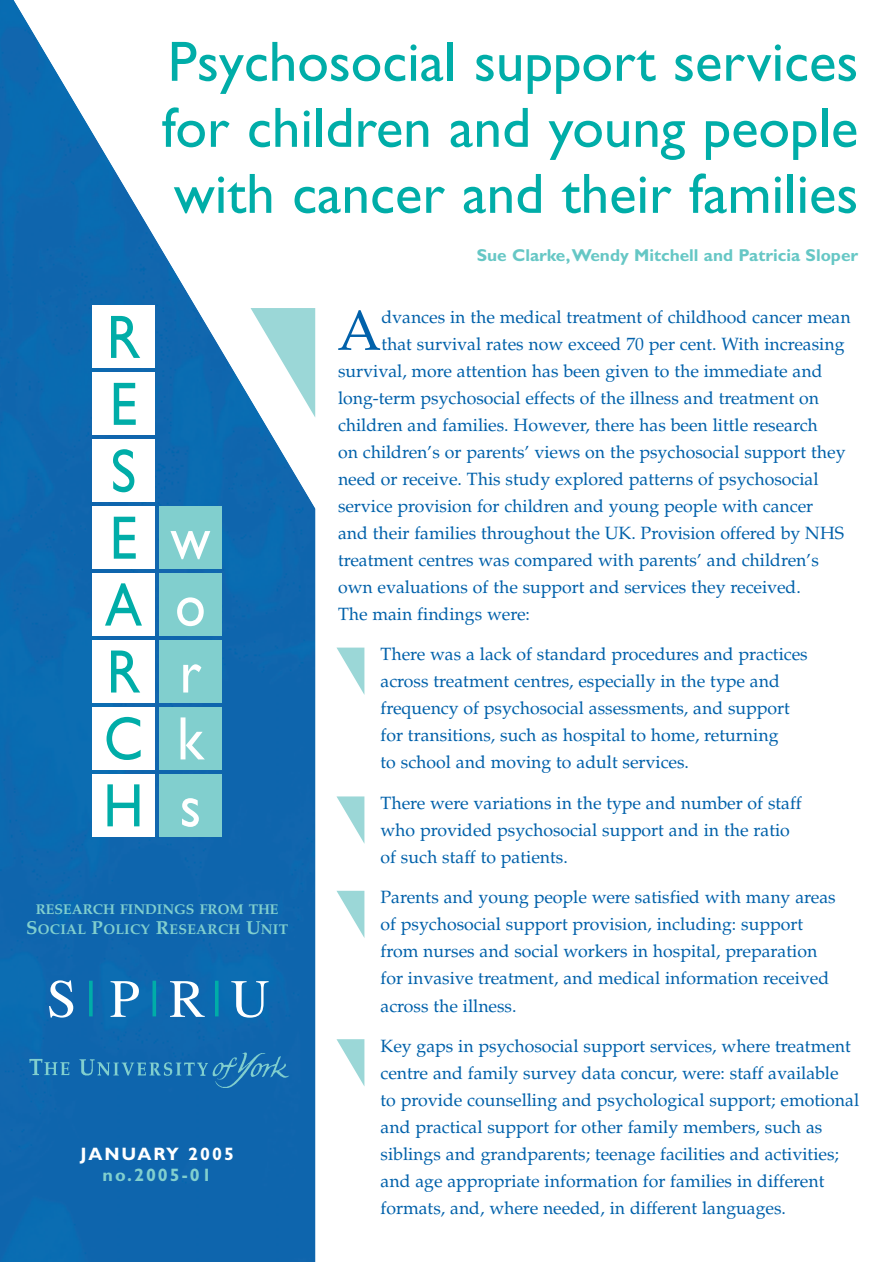
<style>
.page{position:relative;width:893px;height:1262px;background:#fff}
.page>*{position:absolute;margin:0;border:0;box-sizing:border-box;transform-origin:0 0}
.t1{font:61.5px/66.9px "Gill Sans";color:#00ada8;scale:.9 1}
.t2{font:61.5px/66.9px "Gill Sans";color:#fff;scale:.9 1}
.t3{font:57px/66px "Gill Sans";color:#00ada8;text-align:justify}
.t4{font:56.55px "Palatino";color:#0161aa}
.t5{font:54px "Times";color:#fff}
.t6{font:700 18px "Gill Sans";letter-spacing:.11em;color:#fff}
.t7{font:700 18px "Gill Sans";letter-spacing:.11em;color:#81cfce}
.t8{font:17.7px/27px "Palatino";color:#0161aa}
.t9{font:700 17.25px "Gill Sans";color:#66c7c5}
.t10{font:700 14.1px/20.5px "Palatino";color:#81cfce;text-align:center}
.s1{font-size:18.75px}
</style>
<div class="page">
<img style="left:0;top:0;width:315px;height:1262px">
<div style="left:92px;top:373px;width:62px;height:62px;background:#fff"></div>
<div style="left:92px;top:306px;width:62px;height:62px;background:#fff"></div>
<div style="left:92px;top:440px;width:62px;height:62px;background:#fff"></div>
<div style="left:92px;top:507px;width:62px;height:62px;background:#fff"></div>
<div style="left:92px;top:573px;width:62px;height:62px;background:#fff"></div>
<div style="left:92px;top:640px;width:62px;height:62px;background:#fff"></div>
<div style="left:92px;top:707px;width:62px;height:62px;background:#fff"></div>
<div style="left:92px;top:774px;width:62px;height:62px;background:#fff"></div>
<div style="left:159px;top:507px;width:62px;height:62px;background:#81cfce"></div>
<div style="left:159px;top:573px;width:62px;height:62px;background:#81cfce"></div>
<div style="left:159px;top:640px;width:62px;height:62px;background:#81cfce"></div>
<div style="left:159px;top:707px;width:62px;height:62px;background:#81cfce"></div>
<div style="left:159px;top:774px;width:62px;height:62px;background:#81cfce"></div>
<img style="left:26px;top:1049px;width:264px;height:42px">
<svg style="left:89px;top:980px;width:4px;height:36px"></svg>
<svg style="left:152px;top:980px;width:4px;height:36px"></svg>
<hr style="left:215px;top:980px;width:3px;height:36px;background:#00ada8">
<svg style="left:336px;top:796px;width:28px;height:47px"></svg>
<svg style="left:336px;top:647px;width:28px;height:47px"></svg>
<svg style="left:336px;top:890px;width:28px;height:47px"></svg>
<svg style="left:336px;top:1039px;width:28px;height:47px"></svg>
<h2 class="t3" style="left:162px;top:35px;width:698px">Psychosocial support services for children and young people with cancer and their families</h2>
<p class="t9" style="left:476px;top:249px;width:383px">Sue Clarke,Wendy Mitchell and Patricia Sloper</p>
<h1 class="t1" style="left:107px;top:277px;width:39px;line-height:133.8px">R<br>S</h1>
<h1 class="t1" style="left:103px;top:511px;width:46px;text-align:justify">E A R C H</h1>
<h1 class="t1" style="left:110px;top:377px;width:32px">E</h1>
<h1 class="t2" style="left:170px;top:511px;width:46px">w o r k s</h1>
<p class="t10" style="left:26px;top:900px;width:263px">RESEARCH FINDINGS FROM THE<br><span class="s1">S</span>OCIAL <span class="s1">P</span>OLICY <span class="s1">R</span>ESEARCH <span class="s1">U</span>NIT</p>
<h3 class="t5" style="left:47px;top:979px;width:224px">SPRU</h3>
<p class="t6" style="left:80px;top:1147px;width:155px">JANUARY 2005</p>
<p class="t7" style="left:103px;top:1168px;width:110px">no.2005-01</p>
<h3 class="t4" style="left:337px;top:308px;width:45px">A</h3>
<p class="t8" style="left:381px;top:305px;width:471px">dvances in the medical treatment of childhood cancer mean</p>
<p class="t8" style="left:381px;top:332px;width:464px">that survival rates now exceed 70 per cent. With increasing</p>
<p class="t8" style="left:338px;top:359px;width:486px">survival, more attention has been given to the immediate and</p>
<p class="t8" style="left:338px;top:386px;width:483px">long-term psychosocial effects of the illness and treatment on</p>
<p class="t8" style="left:338px;top:413px;width:481px">children and families. However, there has been little research</p>
<p class="t8" style="left:338px;top:440px;width:509px">on children’s or parents’ views on the psychosocial support they</p>
<p class="t8" style="left:338px;top:467px;width:482px">need or receive. This study explored patterns of psychosocial</p>
<p class="t8" style="left:338px;top:494px;width:476px">service provision for children and young people with cancer</p>
<p class="t8" style="left:338px;top:521px;width:507px">and their families throughout the UK. Provision offered by NHS</p>
<p class="t8" style="left:338px;top:548px;width:482px">treatment centres was compared with parents’ and children’s</p>
<p class="t8" style="left:338px;top:575px;width:464px">own evaluations of the support and services they received.</p>
<p class="t8" style="left:338px;top:602px;width:193px">The main findings were:</p>
<p class="t8" style="left:380px;top:643px;width:428px">There was a lack of standard procedures and practices across treatment centres, especially in the type and frequency of psychosocial assessments, and support for transitions, such as hospital to home, returning<br>to school and moving to adult services.</p>
<p class="t8" style="left:380px;top:791px;width:422px">There were variations in the type and number of staff who provided psychosocial support and in the ratio of such staff to patients.</p>
<p class="t8" style="left:380px;top:886px;width:456px">Parents and young people were satisfied with many areas of psychosocial support provision, including: support from nurses and social workers in hospital, preparation for invasive treatment, and medical information received across the illness.</p>
<p class="t8" style="left:380px;top:1034px;width:480px">Key gaps in psychosocial support services, where treatment centre and family survey data concur, were: staff available<br>to provide counselling and psychological support; emotional and practical support for other family members, such as siblings and grandparents; teenage facilities and activities; and age appropriate information for families in different formats, and, where needed, in different languages.</p>
</div>
